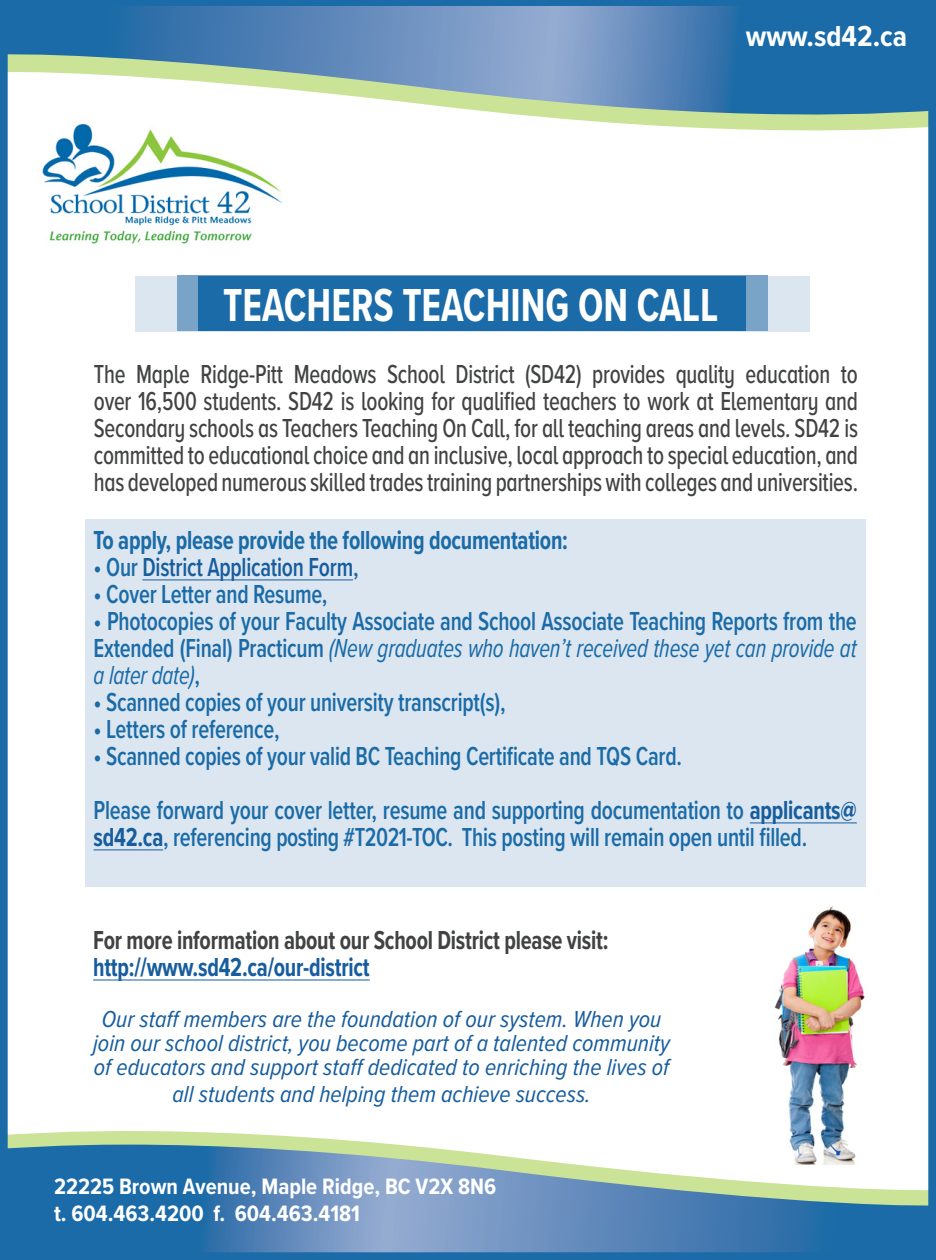
<style>
.page{position:relative;width:936px;height:1260px;background:#fff}
.page>*{position:absolute;margin:0;border:0;box-sizing:border-box;transform-origin:0 0}
.t1{font:700 48px "Proxima Nova Cond";color:#fff;scale:.85 1}
.t2{font:700 30px "Proxima Nova Cond";color:#fff}
.t3{font:600 27px/27px "Proxima Nova Cond";letter-spacing:-.01em;color:#1a6ba7;text-align:justify;scale:.85 1}
.t4{font:500 27px/27px "Proxima Nova A Cond";letter-spacing:-.01em;color:#414243;text-align:justify;scale:.85 1}
.t5{font:700 27px "Proxima Nova Cond";letter-spacing:-.01em;color:#414243;scale:.85 1}
.t6{font:700 27px "Proxima Nova Cond";letter-spacing:-.01em;color:#1a6ba7;scale:.85 1}
.t7{font:700 27px "Proxima Nova Cond";letter-spacing:-.01em;color:#175d9e;scale:.85 1}
.t8{font:600 27px "Proxima Nova Cond";letter-spacing:-.01em;color:#175d9e;scale:.85 1}
.t9{font:italic 24px/24px "Proxima Nova Cond";color:#175d9e;text-align:center}
.t10{font:700 23.1px "Proxima Nova Cond";color:#fff}
.s1{color:#1a6ba7}
.s2{font-weight:400;font-style:italic}
.s3{font-weight:700;color:#175d9e}
</style>
<div class="page">
<div style="left:135px;top:276px;width:675px;height:55px;background:#dbe6f0"></div>
<div style="left:177px;top:276px;width:591px;height:55px;background:#79a4c7"></div>
<div style="left:198px;top:276px;width:548px;height:55px;background:#1a6ba7"></div>
<svg style="left:9px;top:1131px;width:391px;height:14px;fill:#cbe396"></svg>
<svg style="left:9px;top:1145px;width:918px;height:106px;background:#6a98ba"></svg>
<svg style="left:684px;top:127px;width:243px;height:4px"></svg>
<div style="left:0;top:0;width:936px;height:1260px;border:8px solid #1a6ba7"></div>
<svg style="left:4px;top:6px;width:932px;height:121px"></svg>
<div style="left:86px;top:519px;width:780px;height:367px;background:#dbe6f0"></div>
<hr style="left:142px;top:579px;width:211px;height:1px;background:#175d9e">
<hr style="left:750px;top:822px;width:107px;height:1px;background:#175d9e">
<hr style="left:94px;top:849px;width:69px;height:1px;background:#175d9e">
<img style="left:40px;top:120px;width:243px;height:124px">
<img style="left:706px;top:906px;width:185px;height:258px">
<hr style="left:93px;top:979px;width:277px;height:2px;background:#175d9e">
<p class="t2" style="left:746px;top:18px;width:163px">www.sd42.ca</p>
<p class="t1" style="left:223px;top:276px;width:584px">TEACHERS TEACHING ON CALL</p>
<p class="t4" style="left:94px;top:362px;width:901px">The Maple Ridge-Pitt Meadows School District (SD42) provides quality education to over 16,500 students. SD42 is looking for qualified teachers to work at Elementary and Secondary schools as Teachers Teaching On Call, for all teaching areas and levels. SD42 is committed to educational choice and an inclusive, local approach to special education, and has developed numerous skilled trades training partnerships with colleges and universities.</p>
<p class="t6" style="left:94px;top:524px;width:560px">To apply, please provide the following documentation:</p>
<p class="t8" style="left:94px;top:551px;width:313px"><span class="s1">• Our</span> District Application Form<span class="s1">,</span></p>
<p class="t3" style="left:94px;top:581px;width:277px">• Cover Letter and Resume,</p>
<p class="t3" style="left:94px;top:608px;width:899px">• Photocopies of your Faculty Associate and School Associate Teaching Reports from the Extended (Final) Practicum <span class="s2">(New graduates who haven’t received these yet can provide at a later date)</span>,</p>
<p class="t3" style="left:94px;top:689px;width:486px">• Scanned copies of your university transcript(s),</p>
<p class="t3" style="left:94px;top:716px;width:220px">• Letters of reference,</p>
<p class="t3" style="left:94px;top:743px;width:694px">• Scanned copies of your valid BC Teaching Certificate and TQS Card.</p>
<p class="t3" style="left:94px;top:797px;width:899px">Please forward your cover letter, resume and supporting documentation to <span class="s3">applicants@ sd42.ca</span>, referencing posting #T2021-TOC. This posting will remain open until filled.</p>
<p class="t5" style="left:93px;top:924px;width:608px">For more information about our School District please visit:</p>
<p class="t7" style="left:93px;top:951px;width:327px">http://www.sd42.ca/our-district</p>
<p class="t9" style="left:93px;top:1008px;width:578px">Our staff members are the foundation of our system. When you join our school district, you become part of a talented community of educators and support staff dedicated to enriching the lives of</p>
<p class="t9" style="left:172px;top:1083px;width:420px">all students and helping them achieve success.</p>
<p class="t10" style="left:54px;top:1172px;width:444px">22225 Brown Avenue, Maple Ridge, BC V2X 8N6</p>
<p class="t10" style="left:54px;top:1200px;width:308px">t. 604.463.4200 f. 604.463.4181</p>
</div>
